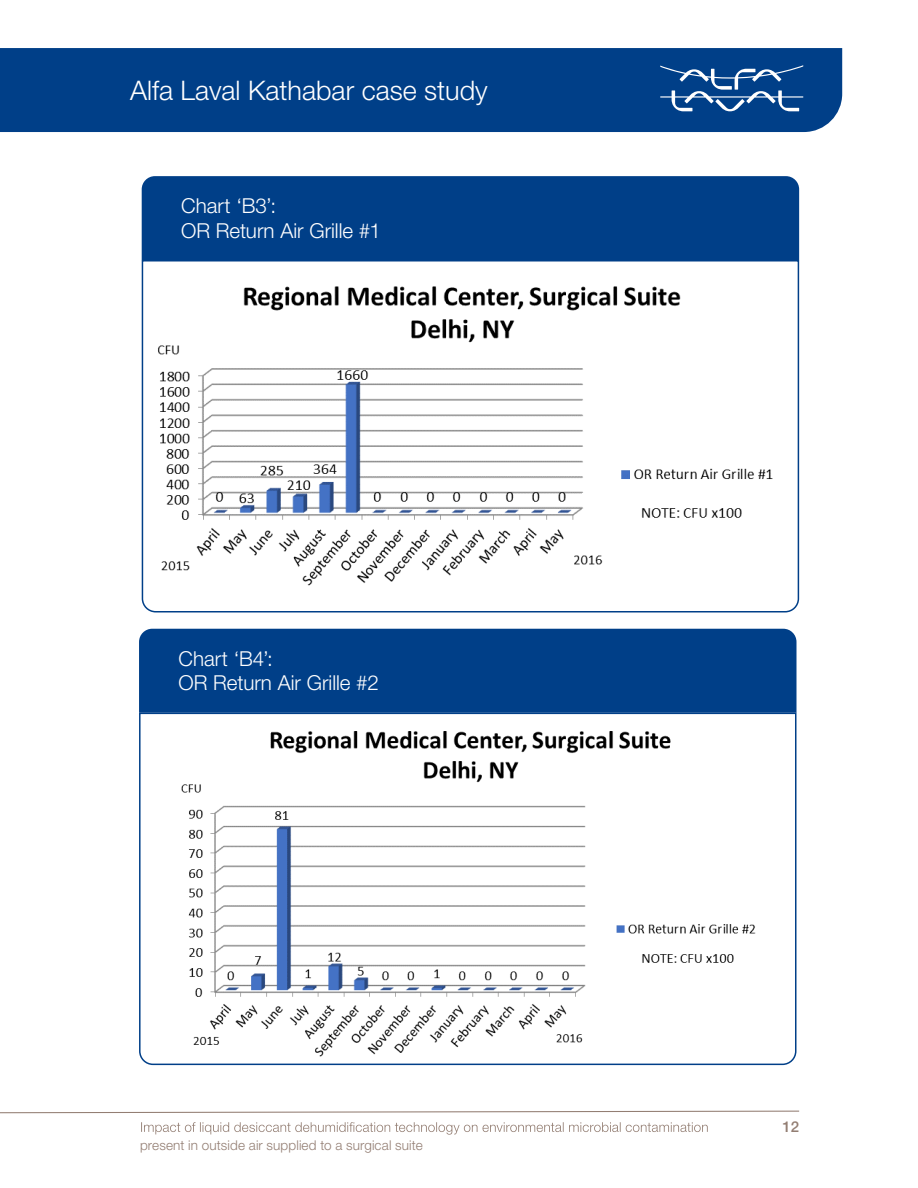
<style>
.page{position:relative;width:918px;height:1188px;background:#fff}
.page>*{position:absolute;margin:0;border:0;box-sizing:border-box;transform-origin:0 0}
.t1{font:300 27px "Helvetica Neue LT Std";color:#fff}
.t2{font:300 20.55px/24.8px "Helvetica Neue LT Std";color:#fff}
.t3{font:500 15px "Helvetica Neue LT Std";color:#937e73}
.t4{font:300 13.5px "Helvetica Neue LT Std";letter-spacing:.01em;color:#937e73}
</style>
<div class="page">
<div style="left:0;top:48px;width:842px;height:84px;background:#003f88"></div>
<svg style="left:0;top:1110px;width:800px;height:4px"></svg>
<svg style="left:141px;top:1122px;width:567px;height:13px"></svg>
<svg style="left:660px;top:65px;width:143px;height:46px;background:#30639e"></svg>
<svg style="left:139px;top:713px;width:658px;height:353px"></svg>
<img style="left:179px;top:717px;width:583px;height:343px">
<svg style="left:141px;top:259px;width:659px;height:354px"></svg>
<div style="left:142px;top:176px;width:657px;height:84px;background:#003f88"></div>
<div style="left:139px;top:629px;width:658px;height:84px;background:#003f88"></div>
<h1 class="t1" style="left:130px;top:74px;width:359px">Alfa Laval Kathabar case study</h1>
<p class="t2" style="left:181px;top:193px;width:201px">Chart ‘B3’:<br>OR Return Air Grille #1</p>
<p class="t2" style="left:179px;top:646px;width:202px">Chart ‘B4’:<br>OR Return Air Grille #2</p>
<p class="t4" style="left:140px;top:1137px;width:284px">present in outside air supplied to a surgical suite</p>
<p class="t3" style="left:782px;top:1118px;width:18px">12</p>
</div>
